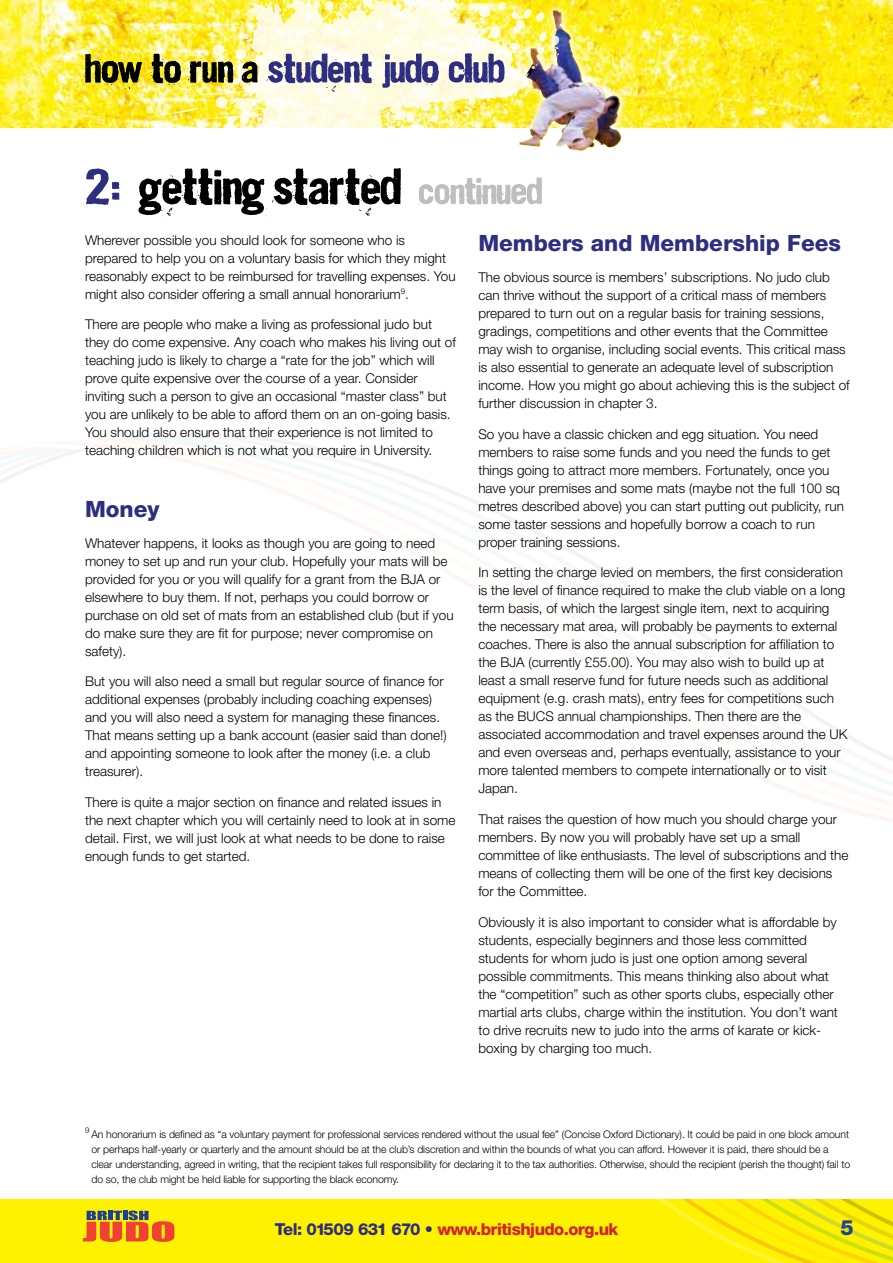
<style>
.page{position:relative;width:893px;height:1263px;background:#fff}
.page>*{position:absolute;margin:0;border:0;box-sizing:border-box;transform-origin:0 0}
.t1{font:75px "Dirt 2 Stickler";color:#000}
.t2{font:60.75px "Dirt 2 Stickler";color:#2e2e81}
.t3{font:800 22.5px "Helvetica Neue";color:#2e2e81}
.t4{font:800 21px "Helvetica Neue";color:#25408f}
.t5{font:800 16.5px "Helvetica Neue";letter-spacing:-.03em;color:#d2232a}
.t6{font:300 13.5px/18px "Helvetica Neue";color:#000}
.t7{font:300 10.5px/15px "Helvetica Neue";letter-spacing:-.01em;color:#000}
.s1{color:#000101}
.s2{color:#2e2e81}
.s3{font-size:57px;color:#bcbec0}
</style>
<div class="page">
<img style="left:0;top:0;width:893px;height:128px">
<img style="left:519px;top:2px;width:108px;height:149px">
<svg style="left:152px;top:0;width:410px;height:128px;background:#f8f2a8"></svg>
<div style="left:0;top:1199px;width:893px;height:64px;background:#fff200"></div>
<svg style="left:0;top:443px;width:893px;height:379px"></svg>
<svg style="left:657px;top:1199px;width:236px;height:64px"></svg>
<svg style="left:83px;top:1210px;width:91px;height:32px"></svg>
<h2 class="t2" style="left:85px;top:26px;width:421px"><span class="s1">HOW TO RUN A</span> STUDENT JUDO CLUB</h2>
<h1 class="t1" style="left:85px;top:134px;width:459px"><span class="s2">2:</span> GETTING STARTED <span class="s3">continued</span></h1>
<p class="t6" style="left:85px;top:230px;width:372px">Wherever possible you should look for someone who is prepared to help you on a voluntary basis for which they might reasonably expect to be reimbursed for travelling expenses. You might also consider offering a small annual honorarium<sup>9</sup>.</p>
<p class="t6" style="left:85px;top:315px;width:372px">There are people who make a living as professional judo but they do come expensive. Any coach who makes his living out of teaching judo is likely to charge a “rate for the job” which will prove quite expensive over the course of a year. Consider inviting such a person to give an occasional “master class” but you are unlikely to be able to afford them on an on-going basis.<br>You should also ensure that their experience is not limited to teaching children which is not what you require in University.</p>
<h3 class="t3" style="left:85px;top:495px;width:76px">Money</h3>
<p class="t6" style="left:85px;top:533px;width:370px">Whatever happens, it looks as though you are going to need money to set up and run your club. Hopefully your mats will be provided for you or you will qualify for a grant from the BJA or elsewhere to buy them. If not, perhaps you could borrow or purchase on old set of mats from an established club (but if you do make sure they are fit for purpose; never compromise on safety).</p>
<p class="t6" style="left:85px;top:672px;width:363px">But you will also need a small but regular source of finance for additional expenses (probably including coaching expenses) and you will also need a system for managing these finances.<br>That means setting up a bank account (easier said than done!) and appointing someone to look after the money (i. e. a club treasurer).</p>
<p class="t6" style="left:85px;top:793px;width:372px">There is quite a major section on finance and related issues in the next chapter which you will certainly need to look at in some detail. First, we will just look at what needs to be done to raise enough funds to get started.</p>
<h3 class="t3" style="left:478px;top:230px;width:364px">Members and Membership Fees</h3>
<p class="t6" style="left:478px;top:268px;width:373px">The obvious source is members’ subscriptions. No judo club can thrive without the support of a critical mass of members prepared to turn out on a regular basis for training sessions, gradings, competitions and other events that the Committee may wish to organise, including social events. This critical mass is also essential to generate an adequate level of subscription income. How you might go about achieving this is the subject of further discussion in chapter 3.</p>
<p class="t6" style="left:478px;top:424px;width:367px">So you have a classic chicken and egg situation. You need members to raise some funds and you need the funds to get things going to attract more members. Fortunately, once you have your premises and some mats (maybe not the full 100 sq metres described above) you can start putting out publicity, run some taster sessions and hopefully borrow a coach to run proper training sessions.</p>
<p class="t6" style="left:478px;top:563px;width:371px">In setting the charge levied on members, the first consideration is the level of finance required to make the club viable on a long term basis, of which the largest single item, next to acquiring the necessary mat area, will probably be payments to external coaches. There is also the annual subscription for affiliation to the BJA (currently £55. 00). You may also wish to build up at least a small reserve fund for future needs such as additional equipment (e. g. crash mats), entry fees for competitions such as the BUCS annual championships. Then there are the associated accommodation and travel expenses around the UK and even overseas and, perhaps eventually, assistance to your more talented members to compete internationally or to visit Japan.</p>
<p class="t6" style="left:478px;top:810px;width:372px">That raises the question of how much you should charge your members. By now you will probably have set up a small committee of like enthusiasts. The level of subscriptions and the means of collecting them will be one of the first key decisions for the Committee.</p>
<p class="t6" style="left:478px;top:913px;width:361px">Obviously it is also important to consider what is affordable by students, especially beginners and those less committed students for whom judo is just one option among several possible commitments. This means thinking also about what the “competition” such as other sports clubs, especially other martial arts clubs, charge within the institution. You don’t want to drive recruits new to judo into the arms of karate or kick&shy;boxing by charging too much.</p>
<p class="t7" style="left:91px;top:1126px;width:760px;text-indent:-6px"><sup>9</sup> An honorarium is defined as “a voluntary payment for professional services rendered without the usual fee” (Concise Oxford Dictionary). It could be paid in one block amount or perhaps half-yearly or quarterly and the amount should be at the club’s discretion and within the bounds of what you can afford. However it is paid, there should be a clear understanding, agreed in writing, that the recipient takes full responsibility for declaring it to the tax authorities. Otherwise, should the recipient (perish the thought) fail to do so, the club might be held liable for supporting the black economy.</p>
<p class="t5" style="left:275px;top:1220px;width:345px"><span class="s2">Tel: 01509 631 670 •</span> www.britishjudo.org.uk</p>
<h3 class="t4" style="left:840px;top:1215px;width:15px">5</h3>
</div>
